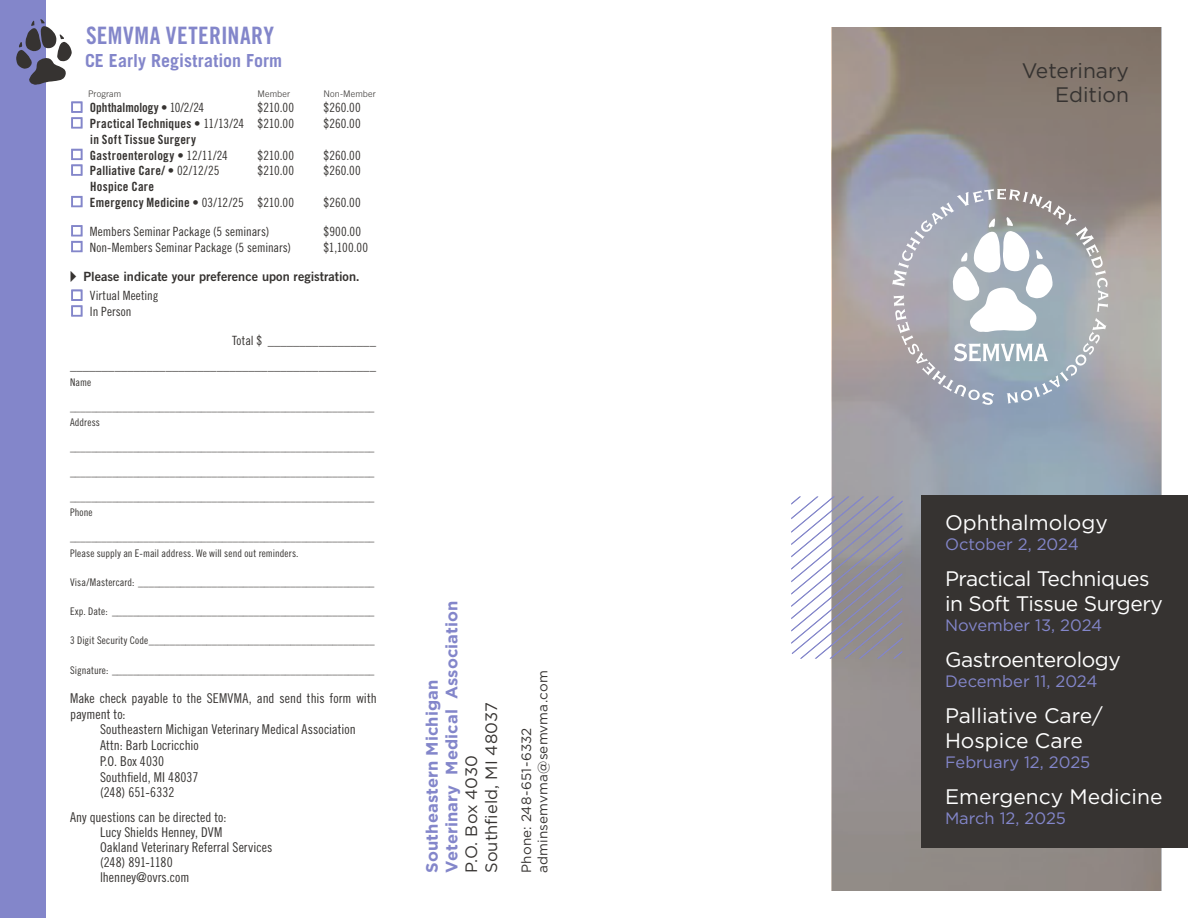
<style>
.page{position:relative;width:1188px;height:918px;background:#fff}
.page>*{position:absolute;margin:0;border:0;box-sizing:border-box;transform-origin:0 0}
.Date{font:24px "Trade Gothic LT Std Bd Cn 20";letter-spacing:.02em;color:#8386ca}
.t1{font:21px/25.2px "Gotham";color:#fff}
.t2{font:21px "Gotham";letter-spacing:-.02em;color:#fff}
.t3{font:21px "Gotham";color:#363331}
.Date-2{font:700 18px "Trade Gothic LT Std";color:#8386ca}
.t4{font:16.5px "Gotham";color:#8386ca}
.Date-3{font:700 16.5px/19.8px "Gotham";letter-spacing:.005em;color:#8386ca}
.Date-4{font:16.5px "Gotham";letter-spacing:.005em;color:#363331}
.Body{font:13.5px/15.8px "Trade Gothic LT Std Cn 18";color:#363331}
.Date-5{font:13.5px "Gotham";letter-spacing:.015em;color:#363331}
.Body-2{font:13.5px "Trade Gothic LT Std Cn 18";letter-spacing:-.02em;color:#363331}
.Body-3{font:12.75px "Trade Gothic LT Std Cn 18";color:#363331}
.Body-4{font:12.75px "Trade Gothic LT Std Bd Cn 20";letter-spacing:.02em;color:#363331}
.t5{font:12.75px "Trade Gothic LT Std Bd 2";color:#363331}
.Body-5{font:12.75px "Trade Gothic LT Std Bd Cn 20";color:#363331}
.Body-6{font:10.5px/15.8px "Trade Gothic LT Std Cn 18";letter-spacing:.01em;color:#363331}
.Body-7{font:300 9px "Trade Gothic LT Std";letter-spacing:.015em;color:#363331}
.s1{font-family:"Arial";font-weight:700;font-size:22.5px;color:#8386ca}
.s2{font-family:"Trade Gothic LT Std Cn 18"}
</style>
<div class="page">
<svg style="left:832px;top:27px;width:329px;height:864px"></svg>
<div style="left:922px;top:496px;width:266px;height:352px;background:#363331"></div>
<svg style="left:892px;top:189px;width:216px;height:216px"></svg>
<svg style="left:791px;top:497px;width:112px;height:162px"></svg>
<div style="left:0;top:0;width:45px;height:918px;background:#8386ca"></div>
<svg style="left:16px;top:18px;width:56px;height:67px"></svg>
<p class="Date" style="left:86px;top:21px;width:189px">SEMVMA VETERINARY</p>
<p class="Date-2" style="left:85px;top:50px;width:199px">CE Early Registration Form</p>
<p class="Body-7" style="left:88px;top:88px;width:35px">Program</p>
<p class="Body-7" style="left:258px;top:88px;width:34px">Member</p>
<p class="Body-7" style="left:324px;top:88px;width:54px">Non-Member</p>
<p class="Body-5" style="left:70px;top:100px;width:136px"><span class="s1">□</span> Ophthalmology <span class="s2">• 10/2/24</span></p>
<p class="Body-3" style="left:258px;top:100px;width:38px">$210.00</p>
<p class="Body-3" style="left:324px;top:100px;width:39px">$260.00</p>
<p class="Body-4" style="left:70px;top:116px;width:226px"><span class="s1">□</span> Practical Techniques <span class="s2">• 11/13/24 $210.00</span></p>
<p class="Body-3" style="left:324px;top:116px;width:39px">$260.00</p>
<p class="Body-4" style="left:90px;top:132px;width:107px">in Soft Tissue Surgery</p>
<p class="Body-4" style="left:70px;top:147px;width:159px"><span class="s1">□</span> Gastroenterology <span class="s2">• 12/11/24</span></p>
<p class="Body-3" style="left:258px;top:147px;width:38px">$210.00</p>
<p class="Body-3" style="left:324px;top:147px;width:39px">$260.00</p>
<p class="Body-4" style="left:70px;top:163px;width:151px"><span class="s1">□</span> Palliative Care/ <span class="s2">• 02/12/25</span></p>
<p class="Body-3" style="left:258px;top:163px;width:38px">$210.00</p>
<p class="Body-3" style="left:324px;top:163px;width:39px">$260.00</p>
<p class="Body-4" style="left:90px;top:179px;width:65px">Hospice Care</p>
<p class="Body-4" style="left:70px;top:194px;width:226px"><span class="s1">□</span> Emergency Medicine <span class="s2">• 03/12/25 $210.00</span></p>
<p class="Body-3" style="left:324px;top:195px;width:39px">$260.00</p>
<p class="Body-3" style="left:70px;top:224px;width:201px"><span class="s1">□</span> Members Seminar Package (5 seminars)</p>
<p class="Body-3" style="left:324px;top:224px;width:39px">$900.00</p>
<p class="Body-3" style="left:70px;top:240px;width:223px"><span class="s1">□</span> Non-Members Seminar Package (5 seminars)</p>
<p class="Body-3" style="left:324px;top:240px;width:46px">$1,100.00</p>
<p class="t5" style="left:70px;top:269px;width:291px">▸ Please indicate your preference upon registration.</p>
<p class="Body-3" style="left:70px;top:288px;width:90px"><span class="s1">□</span> Virtual Meeting</p>
<p class="Body-3" style="left:70px;top:304px;width:63px"><span class="s1">□</span> In Person</p>
<p class="Body-3" style="left:232px;top:333px;width:145px">Total $ _________________</p>
<p class="Body-3" style="left:70px;top:358px;width:307px">________________________________________________</p>
<p class="Body-6" style="left:70px;top:374px;width:23px">Name</p>
<p class="Body-6" style="left:70px;top:399px;width:306px">__________________________________________________________<br>Address</p>
<p class="Body-6" style="left:70px;top:439px;width:306px">__________________________________________________________</p>
<p class="Body-6" style="left:70px;top:464px;width:306px">__________________________________________________________</p>
<p class="Body-6" style="left:70px;top:489px;width:306px">__________________________________________________________<br>Phone</p>
<p class="Body-6" style="left:70px;top:529px;width:306px">__________________________________________________________<br>Please supply an E-mail address. We will send out reminders.</p>
<p class="Body-6" style="left:70px;top:574px;width:306px">Visa/Mastercard: _____________________________________________</p>
<p class="Body-6" style="left:70px;top:604px;width:306px">Exp. Date: __________________________________________________</p>
<p class="Body-6" style="left:70px;top:633px;width:306px">3 Digit Security Code___________________________________________</p>
<p class="Body-6" style="left:70px;top:662px;width:306px">Signature: __________________________________________________</p>
<p class="Body" style="left:70px;top:690px;width:308px">Make check payable to the SEMVMA, and send this form with payment to:</p>
<p class="Body" style="left:100px;top:722px;width:257px">Southeastern Michigan Veterinary Medical Association</p>
<p class="Body" style="left:100px;top:737px;width:100px">Attn: Barb Locricchio</p>
<p class="Body" style="left:100px;top:753px;width:66px">P.O. Box 4030</p>
<p class="Body" style="left:100px;top:769px;width:100px">Southfield, MI 48037</p>
<p class="Body" style="left:100px;top:785px;width:76px">(248) 651-6332</p>
<p class="Body" style="left:70px;top:809px;width:158px">Any questions can be directed to:</p>
<p class="Body" style="left:100px;top:824px;width:124px">Lucy Shields Henney, DVM</p>
<p class="Body" style="left:100px;top:839px;width:174px">Oakland Veterinary Referral Services</p>
<p class="Body-2" style="left:100px;top:854px;width:74px">(248) 891-1180</p>
<p class="Body" style="left:100px;top:869px;width:91px">lhenney@ovrs.com</p>
<p class="Date-3" style="left:422px;top:873px;width:274px;rotate:-90deg">Southeastern Michigan<br>Veterinary Medical Association</p>
<p class="Date-4" style="left:481px;top:873px;width:172px;rotate:-90deg">Southfield, MI 48037</p>
<p class="Date-4" style="left:461px;top:873px;width:120px;rotate:-90deg">P.O. Box 4030</p>
<p class="Date-5" style="left:534px;top:873px;width:204px;rotate:-90deg">adminsemvma@semvma.com</p>
<p class="Date-5" style="left:518px;top:873px;width:147px;rotate:-90deg">Phone: 248-651-6332</p>
<p class="t3" style="left:1022px;top:57px;width:109px">Veterinary</p>
<p class="t3" style="left:1055px;top:81px;width:75px">Edition</p>
<p class="t1" style="left:945px;top:510px;width:164px">Ophthalmology</p>
<p class="t4" style="left:945px;top:534px;width:135px">October 2, 2024</p>
<p class="t2" style="left:945px;top:565px;width:206px">Practical Techniques</p>
<p class="t2" style="left:945px;top:591px;width:220px">in Soft Tissue Surgery</p>
<p class="t4" style="left:945px;top:615px;width:159px">November 13, 2024</p>
<p class="t2" style="left:945px;top:646px;width:177px">Gastroenterology</p>
<p class="t4" style="left:945px;top:671px;width:154px">December 11, 2024</p>
<p class="t1" style="left:945px;top:703px;width:159px">Palliative Care/<br>Hospice Care</p>
<p class="t4" style="left:945px;top:752px;width:147px">February 12, 2025</p>
<p class="t1" style="left:945px;top:784px;width:219px">Emergency Medicine</p>
<p class="t4" style="left:945px;top:807px;width:123px">March 12, 2025</p>
</div>
